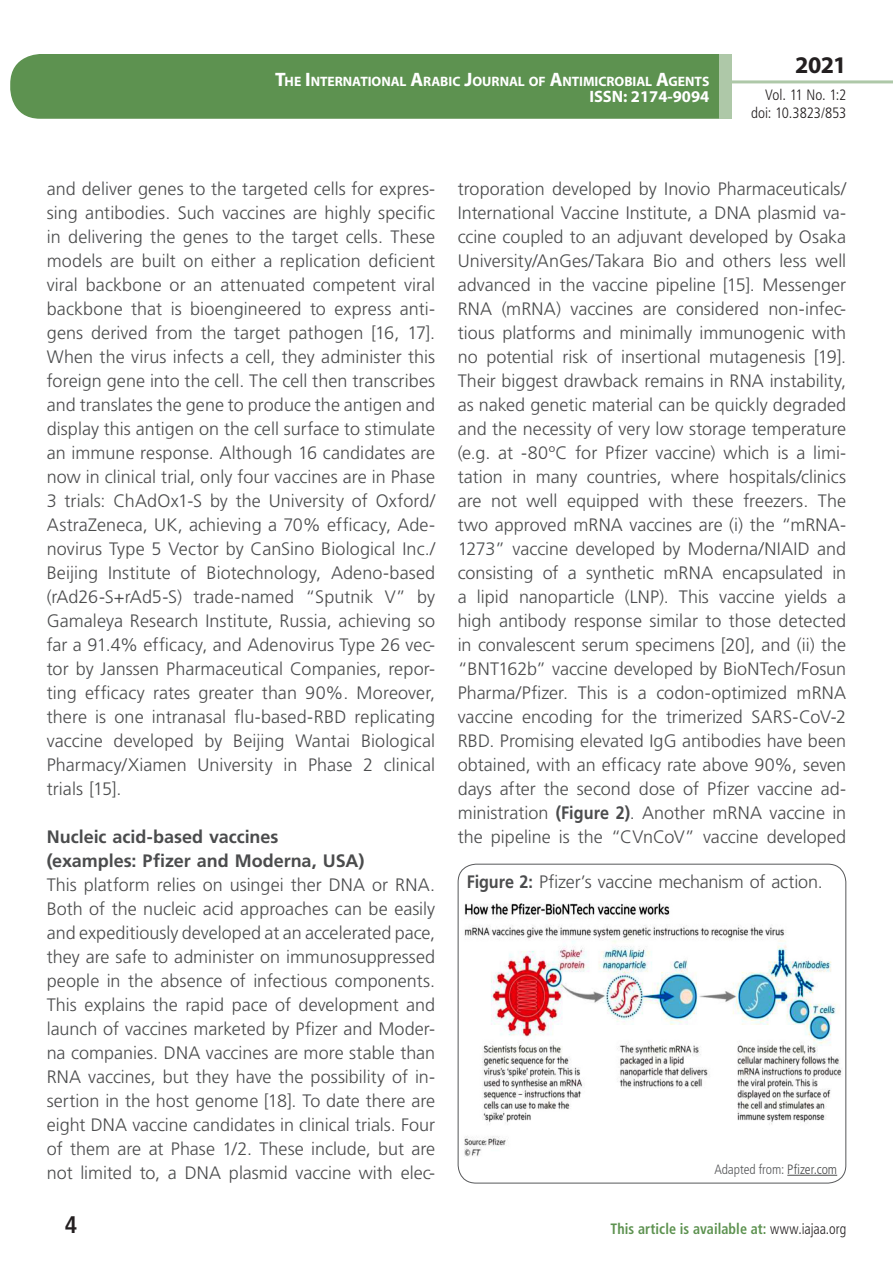
<style>
.page{position:relative;width:893px;height:1263px;background:#fff}
.page>*{position:absolute;margin:0;border:0;box-sizing:border-box;transform-origin:0 0}
.t1{font:700 24px "Myriad Pro";color:#231f20}
.t2{font:700 condensed 24px "Frutiger LT Std";color:#231f20}
.t3{font:300 18px/24px "Frutiger LT Std";color:#4b4c4d;text-align:justify}
.t4{font:700 18px/24px "Frutiger LT Std";color:#4b4c4d}
.t5{font:700 16.5px "Myriad Pro";color:#fff}
.t6{font:700 condensed 15px "Frutiger LT Std";letter-spacing:.005em;color:#5d9250;scale:.94 1}
.t7{font:300 condensed 15px/18px "Frutiger LT Std";letter-spacing:-.005em;color:#231f20;text-align:right}
.t8{font:700 13.65px "Myriad Pro";color:#fff}
.t9{font:300 condensed 13.5px "Frutiger LT Std";letter-spacing:-.005em;color:#57585a}
.s1{font-size:19.5px}
.s2{font-weight:700}
.s3{color:#4b4c4d}
.s4{font-weight:300;color:#231f20}
</style>
<div class="page">
<div style="left:10px;top:54px;width:775px;height:65px;background:#5d9250;border-radius:30px"></div>
<div style="left:732px;top:0;width:161px;height:157px;background:#fff"></div>
<hr style="left:730px;top:80px;width:163px;height:3px;background:#aec8a8">
<div style="left:719px;top:54px;width:13px;height:65px;background:#aec8a8"></div>
<div style="left:458px;top:864px;width:388px;height:319px;border:1px solid #57585a;border-radius:18px"></div>
<img style="left:464px;top:903px;width:378px;height:253px">
<hr style="left:787px;top:1175px;width:50px;height:1px;background:#4b4c4d">
<p class="t8" style="left:275px;top:72px;width:436px"><span class="s1">T</span>HE <span class="s1">I</span>NTERNATIONAL <span class="s1">A</span>RABIC <span class="s1">J</span>OURNAL OF <span class="s1">A</span>NTIMICROBIAL <span class="s1">A</span>GENTS</p>
<p class="t5" style="left:589px;top:86px;width:122px">ISSN: 2174-9094</p>
<h1 class="t1" style="left:795px;top:49px;width:53px">2021</h1>
<p class="t7" style="left:751px;top:86px;width:97px">Vol. 11 No. 1:2 doi: 10.3823/853</p>
<p class="t3" style="left:47px;top:177px;width:390px">and deliver genes to the targeted cells for expres&shy;sing antibodies. Such vaccines are highly specific in delivering the genes to the target cells. These models are built on either a replication deficient viral backbone or an attenuated competent viral backbone that is bioengineered to express anti&shy;gens derived from the target pathogen [16, 17].<br>When the virus infects a cell, they administer this foreign gene into the cell. The cell then transcribes and translates the gene to produce the antigen and display this antigen on the cell surface to stimulate an immune response. Although 16 candidates are now in clinical trial, only four vaccines are in Phase 3 trials: ChAdOx1-S by the University of Oxford/ AstraZeneca, UK, achieving a 70% efficacy, Ade&shy;novirus Type 5 Vector by CanSino Biological Inc./ Beijing Institute of Biotechnology, Adeno-based (rAd26-S+rAd5-S) trade-named “Sputnik V” by Gamaleya Research Institute, Russia, achieving so far a 91.4% efficacy, and Adenovirus Type 26 vec&shy;tor by Janssen Pharmaceutical Companies, repor&shy;ting efficacy rates greater than 90%. Moreover, there is one intranasal flu-based-RBD replicating vaccine developed by Beijing Wantai Biological Pharmacy/Xiamen University in Phase 2 clinical trials [15].</p>
<p class="t4" style="left:47px;top:825px;width:319px">Nucleic acid-based vaccines (examples: Pfizer and Moderna, USA)</p>
<p class="t3" style="left:47px;top:873px;width:390px">This platform relies on usingei ther DNA or RNA.<br>Both of the nucleic acid approaches can be easily and expeditiously developed at an accelerated pace, they are safe to administer on immunosuppressed people in the absence of infectious components.<br>This explains the rapid pace of development and launch of vaccines marketed by Pfizer and Moder&shy;na companies. DNA vaccines are more stable than RNA vaccines, but they have the possibility of in&shy;sertion in the host genome [18]. To date there are eight DNA vaccine candidates in clinical trials. Four of them are at Phase 1/2. These include, but are not limited to, a DNA plasmid vaccine with elec-</p>
<p class="t3" style="left:458px;top:177px;width:390px">troporation developed by Inovio Pharmaceuticals/ International Vaccine Institute, a DNA plasmid va&shy;ccine coupled to an adjuvant developed by Osaka University/AnGes/Takara Bio and others less well advanced in the vaccine pipeline [15]. Messenger RNA (mRNA) vaccines are considered non-infec&shy;tious platforms and minimally immunogenic with no potential risk of insertional mutagenesis [19].<br>Their biggest drawback remains in RNA instability, as naked genetic material can be quickly degraded and the necessity of very low storage temperature (e.g. at -80ºC for Pfizer vaccine) which is a limi&shy;tation in many countries, where hospitals/clinics are not well equipped with these freezers. The two approved mRNA vaccines are (i) the “mRNA-1273” vaccine developed by Moderna/NIAID and consisting of a synthetic mRNA encapsulated in a lipid nanoparticle (LNP). This vaccine yields a high antibody response similar to those detected in convalescent serum specimens [20], and (ii) the “BNT162b” vaccine developed by BioNTech/Fosun Pharma/Pfizer. This is a codon-optimized mRNA vaccine encoding for the trimerized SARS-CoV-2<br>RBD. Promising elevated IgG antibodies have been obtained, with an efficacy rate above 90%, seven days after the second dose of Pfizer vaccine ad&shy;ministration <span class="s2">(Figure 2)</span>. Another mRNA vaccine in the pipeline is the “CVnCoV” vaccine developed</p>
<p class="t3" style="left:467px;top:870px;width:357px"><span class="s2">Figure 2:</span> Pfizer’s vaccine mechanism of action.</p>
<p class="t9" style="left:714px;top:1161px;width:124px">Adapted from: <span class="s3">Pfizer.com</span></p>
<h1 class="t2" style="left:65px;top:1210px;width:14px">4</h1>
<p class="t6" style="left:610px;top:1219px;width:252px">This article is available at: <span class="s4">www.iajaa.org</span></p>
</div>
